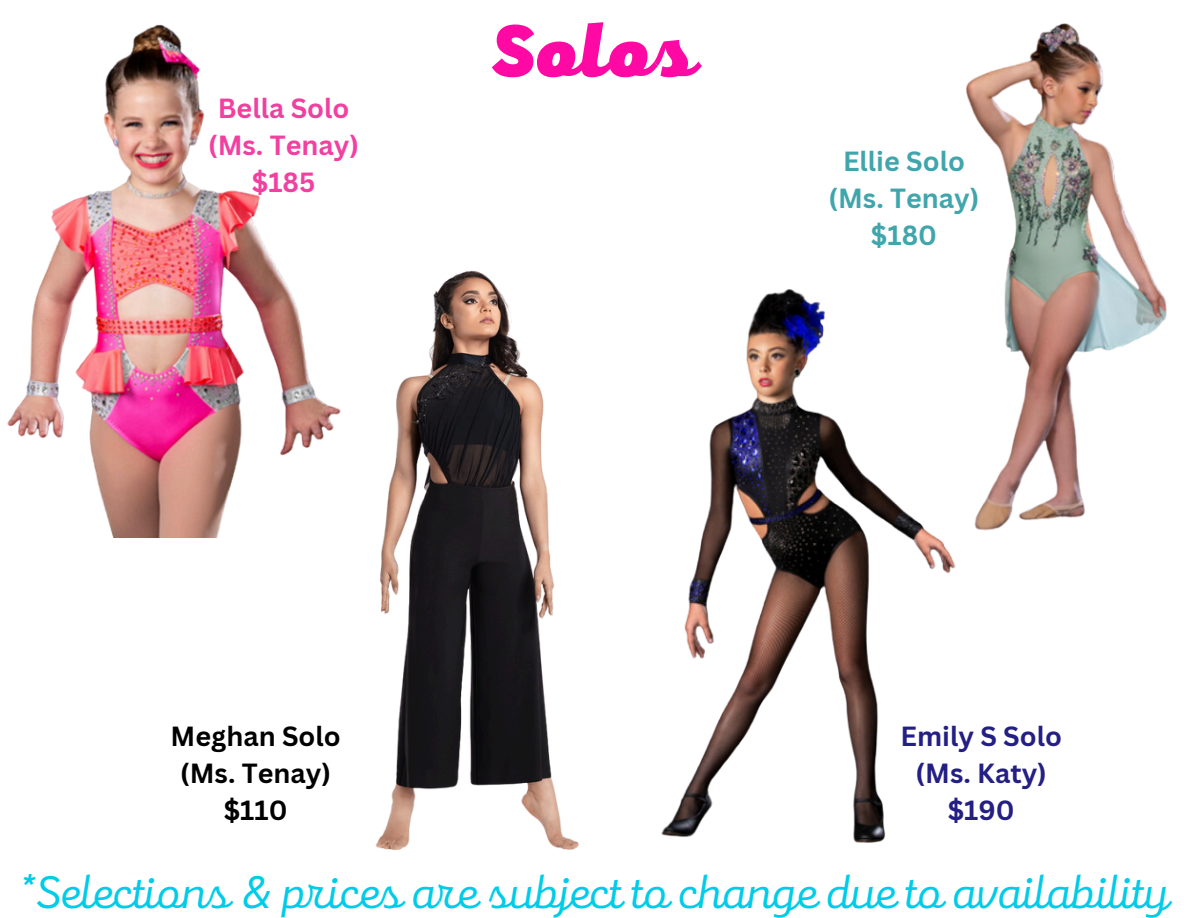
<style>
.page{position:relative;width:1188px;height:918px;background:#fff}
.page>*{position:absolute;margin:0;border:0;box-sizing:border-box;transform-origin:0 0}
.t1{font:900 75.45px "Mixa";color:#ff09a4}
.t2{font:47.25px "Mixa";color:#00cce8}
.t3{font:700 27px "Canva Sans";color:#000}
.t4{font:700 27px "Canva Sans";color:#f240a0}
.t5{font:700 27px "Canva Sans";color:#40a6ac}
.t6{font:700 27px "Canva Sans";color:#241f84}
</style>
<div class="page">
<img style="left:7px;top:24px;width:323px;height:514px">
<img style="left:966px;top:23px;width:201px;height:508px">
<img style="left:661px;top:269px;width:321px;height:574px">
<img style="left:330px;top:270px;width:249px;height:581px">
<p class="t4" style="left:218px;top:89px;width:133px">Bella Solo</p>
<p class="t4" style="left:208px;top:126px;width:152px">(Ms. Tenay)</p>
<p class="t4" style="left:252px;top:163px;width:65px">$185</p>
<p class="t1" style="left:491px;top:1px;width:207px">Solos</p>
<p class="t5" style="left:843px;top:142px;width:123px">Ellie Solo</p>
<p class="t5" style="left:829px;top:179px;width:152px">(Ms. Tenay)</p>
<p class="t5" style="left:871px;top:216px;width:68px">$180</p>
<p class="t3" style="left:171px;top:717px;width:172px">Meghan Solo</p>
<p class="t3" style="left:180px;top:754px;width:152px">(Ms. Tenay)</p>
<p class="t3" style="left:224px;top:791px;width:65px">$110</p>
<p class="t6" style="left:901px;top:717px;width:163px">Emily S Solo</p>
<p class="t6" style="left:916px;top:754px;width:133px">(Ms. Katy)</p>
<h2 class="t6" style="left:948px;top:791px;width:68px">$190</h2>
<p class="t2" style="left:19px;top:861px;width:1152px">*Selections &amp; prices are subject to change due to availability</p>
</div>
